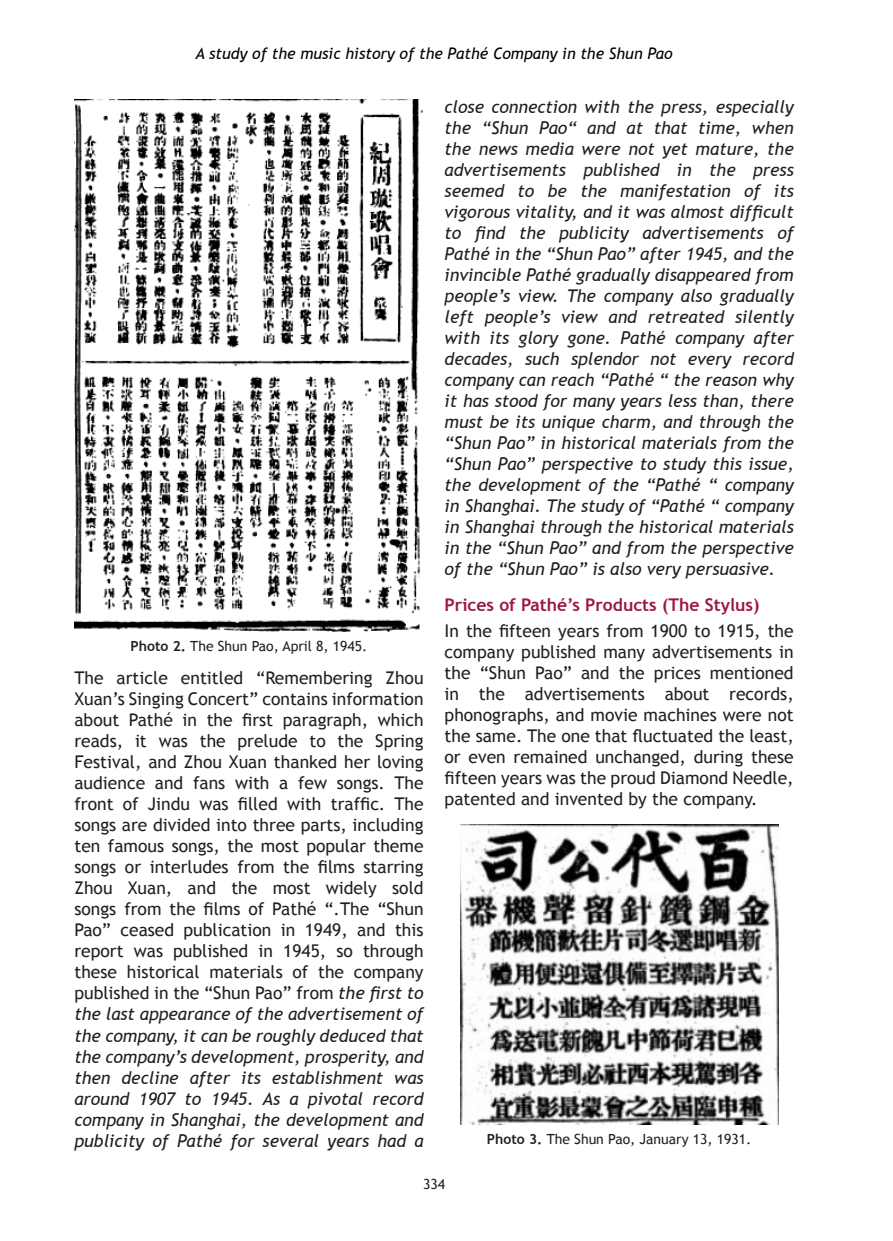
<style>
.page{position:relative;width:893px;height:1241px;background:#fff}
.page>*{position:absolute;margin:0;border:0;box-sizing:border-box;transform-origin:0 0}
.Metin_-_Gövde{font:17.5px/21px "Trebuchet MS";color:#231f20;text-align:justify}
.Metin_-_Gövde-2{font:italic 17.5px/21px "Trebuchet MS";color:#231f20;text-align:justify}
.Metin_-_Başlık_2{font:700 17.5px "Trebuchet MS";color:#9b1746}
.t1{font:italic 15.75px "Trebuchet MS";color:#000}
.Örnek{font:14px "Trebuchet MS";color:#231f20}
.s1{font-weight:700}
.s2{font-style:italic}
</style>
<div class="page">
<img style="left:74px;top:99px;width:349px;height:532px">
<img style="left:460px;top:824px;width:318px;height:299px">
<p class="t1" style="left:195px;top:44px;width:479px">A study of the music history of the Pathé Company in the Shun Pao</p>
<p class="Örnek" style="left:131px;top:638px;width:238px"><span class="s1">Photo 2.</span> The Shun Pao, April 8, 1945.</p>
<p class="Metin_-_Gövde" style="left:74px;top:667px;width:351px">The article entitled “Remembering Zhou Xuan’s Singing Concert” contains information about Pathé in the first paragraph, which reads, it was the prelude to the Spring Festival, and Zhou Xuan thanked her loving audience and fans with a few songs. The front of Jindu was filled with traffic. The songs are divided into three parts, including ten famous songs, the most popular theme songs or interludes from the films starring Zhou Xuan, and the most widely sold songs from the films of Pathé “.The “Shun Pao” ceased publication in 1949, and this report was published in 1945, so through these historical materials of the company published in the “Shun Pao” from <span class="s2">the first to the last appearance of the advertisement of the company, it can be roughly deduced that the company’s development, prosperity, and then decline after its establishment was around 1907 to 1945. As a pivotal record company in Shanghai, the development and publicity of Pathé for several years had a</span></p>
<p class="Metin_-_Gövde-2" style="left:445px;top:96px;width:351px">close connection with the press, especially the “Shun Pao“ and at that time, when the news media were not yet mature, the advertisements published in the press seemed to be the manifestation of its vigorous vitality, and it was almost difficult to find the publicity advertisements of Pathé in the “Shun Pao” after 1945, and the invincible Pathé gradually disappeared from people’s view. The company also gradually left people’s view and retreated silently with its glory gone. Pathé company after decades, such splendor not every record company can reach “Pathé “ the reason why it has stood for many years less than, there must be its unique charm, and through the “Shun Pao” in historical materials from the “Shun Pao” perspective to study this issue, the development of the “Pathé “ company in Shanghai. The study of “Pathé “ company in Shanghai through the historical materials in the “Shun Pao” and from the perspective of the “Shun Pao” is also very persuasive.</p>
<p class="Metin_-_Başlık_2" style="left:445px;top:593px;width:316px">Prices of Pathé’s Products (The Stylus)</p>
<p class="Metin_-_Gövde" style="left:445px;top:620px;width:351px">In the fifteen years from 1900 to 1915, the company published many advertisements in the “Shun Pao” and the prices mentioned in the advertisements about records, phonographs, and movie machines were not the same. The one that fluctuated the least, or even remained unchanged, during these fifteen years was the proud Diamond Needle, patented and invented by the company.</p>
<p class="Örnek" style="left:487px;top:1130px;width:266px"><span class="s1">Photo 3.</span> The Shun Pao, January 13, 1931.</p>
<p class="Örnek" style="left:423px;top:1175px;width:24px">334</p>
</div>
